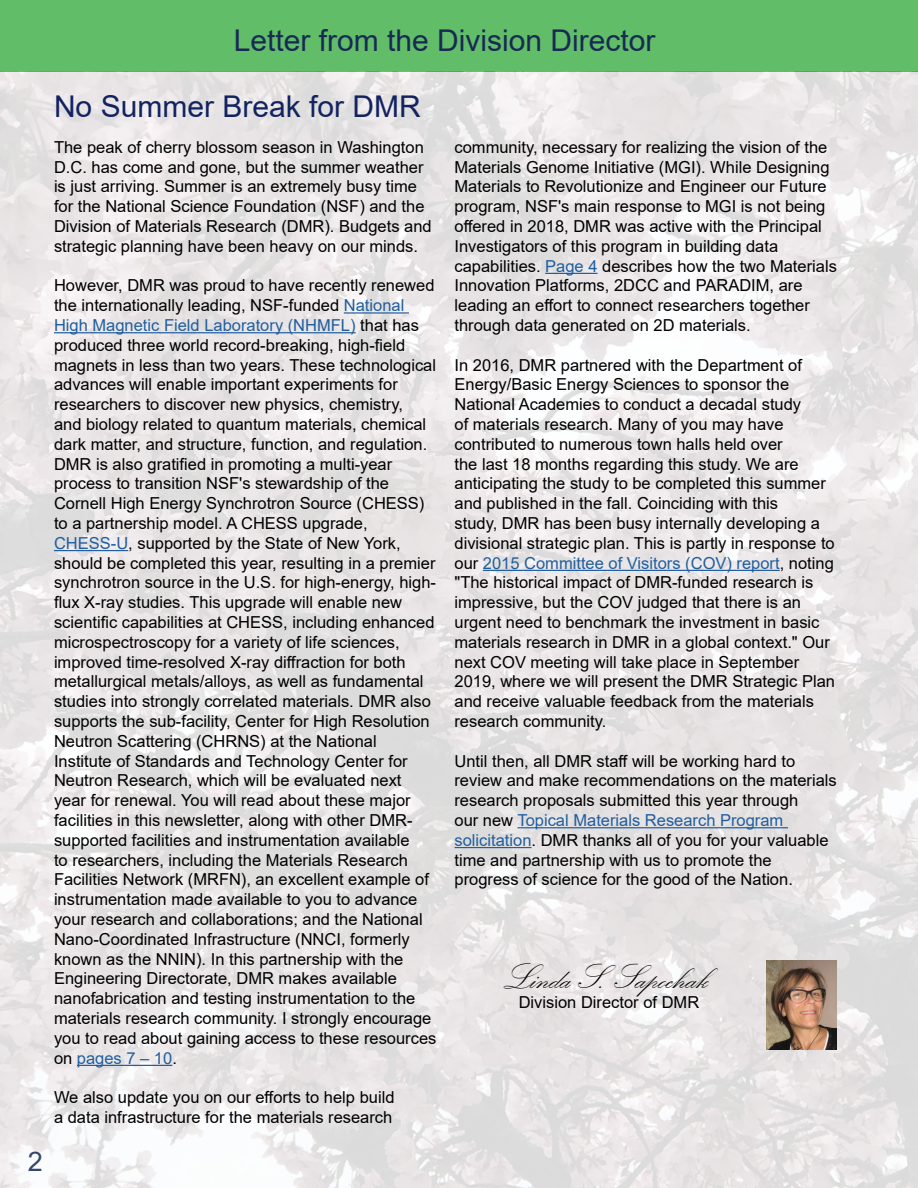
<style>
.page{position:relative;width:918px;height:1188px;background:#fff}
.page>*{position:absolute;margin:0;border:0;box-sizing:border-box;transform-origin:0 0}
.Article_Text{font:36px "Kunstler Script";color:#000}
.Section_Titles{font:30px "Arial";color:#182a54}
.Title_Headings{font:30px "Arial";color:#132361}
.t1{font:27px "Arial";color:#182a54}
.Article_Text-2{font:16.5px/19.8px "Arial";color:#000}
.s1{color:#215e9e}
</style>
<div class="page">
<div style="left:0;top:0;width:918px;height:71px;background:#61bd68"></div>
<img style="left:0;top:71px;width:918px;height:1117px">
<hr style="left:344px;top:312px;width:65px;height:2px;background:#215e9e">
<hr style="left:54px;top:332px;width:302px;height:1px;background:#215e9e">
<hr style="left:54px;top:550px;width:74px;height:1px;background:#215e9e">
<hr style="left:77px;top:1065px;width:95px;height:1px;background:#215e9e">
<hr style="left:545px;top:273px;width:53px;height:1px;background:#215e9e">
<hr style="left:483px;top:570px;width:297px;height:1px;background:#215e9e">
<hr style="left:517px;top:827px;width:271px;height:1px;background:#215e9e">
<hr style="left:454px;top:847px;width:78px;height:1px;background:#215e9e">
<img style="left:766px;top:961px;width:71px;height:89px">
<p class="Section_Titles" style="left:234px;top:20px;width:423px">Letter from the Division Director</p>
<h3 class="t1" style="left:28px;top:1143px;width:17px">2</h3>
<h2 class="Title_Headings" style="left:54px;top:86px;width:368px">No Summer Break for DMR</h2>
<p class="Article_Text-2" style="left:54px;top:137px;width:379px">The peak of cherry blossom season in Washington D.C. has come and gone, but the summer weather is just arriving. Summer is an extremely busy time for the National Science Foundation (NSF) and the Division of Materials Research (DMR). Budgets and strategic planning have been heavy on our minds.</p>
<p class="Article_Text-2" style="left:54px;top:276px;width:384px">However, DMR was proud to have recently renewed the internationally leading, NSF-funded <span class="s1">National High Magnetic Field Laboratory (NHMFL)</span> that has produced three world record-breaking, high-field magnets in less than two years. These technological advances will enable important experiments for researchers to discover new physics, chemistry,<br>and biology related to quantum materials, chemical dark matter, and structure, function, and regulation.<br>DMR is also gratified in promoting a multi-year process to transition NSF's stewardship of the Cornell High Energy Synchrotron Source (CHESS) to a partnership model. A CHESS upgrade, <span class="s1">CHESS-U</span>, supported by the State of New York, should be completed this year, resulting in a premier synchrotron source in the U.S. for high-energy, high&shy;flux X-ray studies. This upgrade will enable new scientific capabilities at CHESS, including enhanced microspectroscopy for a variety of life sciences, improved time-resolved X-ray diffraction for both metallurgical metals/alloys, as well as fundamental studies into strongly correlated materials. DMR also supports the sub-facility, Center for High Resolution Neutron Scattering (CHRNS) at the National Institute of Standards and Technology Center for Neutron Research, which will be evaluated next year for renewal. You will read about these major facilities in this newsletter, along with other DMR&shy;supported facilities and instrumentation available<br>to researchers, including the Materials Research Facilities Network (MRFN), an excellent example of instrumentation made available to you to advance your research and collaborations; and the National Nano-Coordinated Infrastructure (NNCI, formerly known as the NNIN). In this partnership with the Engineering Directorate, DMR makes available nanofabrication and testing instrumentation to the materials research community. I strongly encourage you to read about gaining access to these resources on <span class="s1">pages 7 – 10</span>.</p>
<p class="Article_Text-2" style="left:54px;top:1087px;width:342px">We also update you on our efforts to help build a data infrastructure for the materials research</p>
<p class="Article_Text-2" style="left:454px;top:137px;width:384px">community, necessary for realizing the vision of the Materials Genome Initiative (MGI). While Designing Materials to Revolutionize and Engineer our Future program, NSF's main response to MGI is not being offered in 2018, DMR was active with the Principal Investigators of this program in building data capabilities. <span class="s1">Page 4</span> describes how the two Materials Innovation Platforms, 2DCC and PARADIM, are leading an effort to connect researchers together through data generated on 2D materials.</p>
<p class="Article_Text-2" style="left:454px;top:355px;width:382px">In 2016, DMR partnered with the Department of Energy/Basic Energy Sciences to sponsor the National Academies to conduct a decadal study<br>of materials research. Many of you may have contributed to numerous town halls held over<br>the last 18 months regarding this study. We are anticipating the study to be completed this summer and published in the fall. Coinciding with this<br>study, DMR has been busy internally developing a divisional strategic plan. This is partly in response to our <span class="s1">2015 Committee of Visitors (COV) report</span>, noting "The historical impact of DMR-funded research is impressive, but the COV judged that there is an urgent need to benchmark the investment in basic materials research in DMR in a global context." Our next COV meeting will take place in September 2019, where we will present the DMR Strategic Plan and receive valuable feedback from the materials research community.</p>
<p class="Article_Text-2" style="left:454px;top:751px;width:384px">Until then, all DMR staff will be working hard to review and make recommendations on the materials research proposals submitted this year through<br>our new <span class="s1">Topical Materials Research Program solicitation</span>. DMR thanks all of you for your valuable time and partnership with us to promote the progress of science for the good of the Nation.</p>
<p class="Article_Text" style="left:501px;top:958px;width:207px">Linda S. Sapochak</p>
<p class="Article_Text-2" style="left:519px;top:992px;width:182px">Division Director of DMR</p>
</div>
